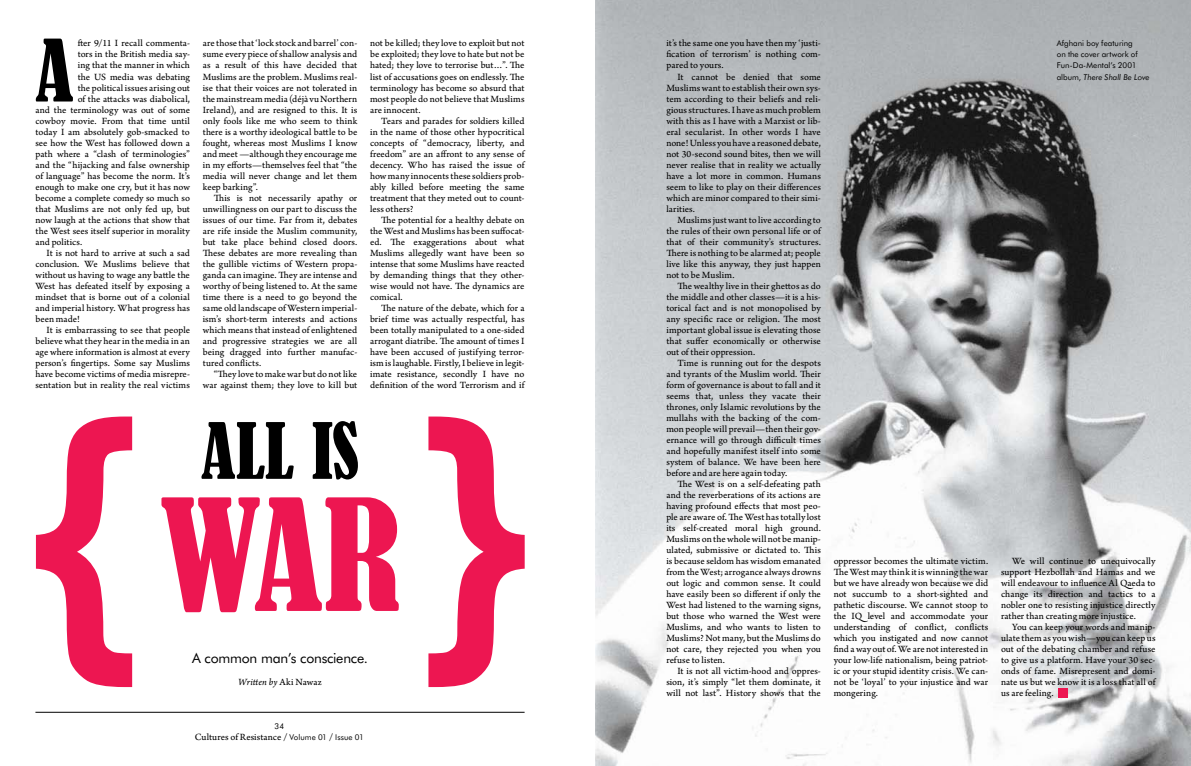
<style>
.page{position:relative;width:1191px;height:766px;background:#fff}
.page>*{position:absolute;margin:0;border:0;box-sizing:border-box;transform-origin:0 0}
.t1{font:condensed 288px "Bernard";color:#ed1651}
.t2{font:condensed 144px "Bernard";color:#ed1651}
.t3{font:condensed 79.8px "Bernard";color:#000}
.t4{font:condensed 72px "Bernard";color:#000}
.t5{font:14px "Futura BT";letter-spacing:-.015em;color:#000}
.t6{font:10px/11px "Arno Pro Sm Text";color:#000;text-align:justify}
.t7{font:10px "Arno Pro Italic Sm Text";letter-spacing:.015em;color:#000}
.t8{font:8px/11px "Futura BT";letter-spacing:.005em;color:#000}
.s1{font-family:"Arno Pro Sm Text"}
.s2{font-family:"Futura BT";font-size:8px}
.s3{font-style:italic}
</style>
<div class="page">
<img style="left:595px;top:0;width:596px;height:765px">
<hr style="left:35px;top:711px;width:489px;height:1px;background:#000">
<div style="left:1058px;top:688px;width:9px;height:9px;background:#ed1651"></div>
<h3 class="t3" style="left:35px;top:24px;width:39px">A</h3>
<p class="t6" style="left:78px;top:38px;width:114px">fter 9/11 I recall commenta-</p>
<p class="t6" style="left:78px;top:49px;width:114px">tors in the British media say-</p>
<p class="t6" style="left:78px;top:60px;width:114px">ing that the manner in which</p>
<p class="t6" style="left:78px;top:71px;width:114px">the US media was debating</p>
<p class="t6" style="left:78px;top:82px;width:114px">the political issues arising out</p>
<p class="t6" style="left:78px;top:93px;width:114px">of the attacks was diabolical,</p>
<p class="t6" style="left:35px;top:104px;width:156px">and the terminology was out of some</p>
<p class="t6" style="left:35px;top:115px;width:156px">cowboy movie. From that time until</p>
<p class="t6" style="left:35px;top:126px;width:156px">today I am absolutely gob-smacked to</p>
<p class="t6" style="left:35px;top:137px;width:156px">see how the West has followed down a</p>
<p class="t6" style="left:35px;top:148px;width:156px">path where a “clash of terminologies”</p>
<p class="t6" style="left:35px;top:159px;width:156px">and the “hijacking and false ownership</p>
<p class="t6" style="left:35px;top:170px;width:156px">of language” has become the norm. It’s</p>
<p class="t6" style="left:35px;top:181px;width:156px">enough to make one cry, but it has now</p>
<p class="t6" style="left:35px;top:192px;width:156px">become a complete comedy so much so</p>
<p class="t6" style="left:35px;top:203px;width:156px">that Muslims are not only fed up, but</p>
<p class="t6" style="left:35px;top:214px;width:156px">now laugh at the actions that show that</p>
<p class="t6" style="left:35px;top:225px;width:156px">the West sees itself superior in morality</p>
<p class="t6" style="left:35px;top:236px;width:48px">and politics.</p>
<p class="t6" style="left:46px;top:247px;width:145px">It is not hard to arrive at such a sad</p>
<p class="t6" style="left:35px;top:258px;width:156px">conclusion. We Muslims believe that</p>
<p class="t6" style="left:35px;top:269px;width:156px">without us having to wage any battle the</p>
<p class="t6" style="left:35px;top:280px;width:156px">West has defeated itself by exposing a</p>
<p class="t6" style="left:35px;top:291px;width:156px">mindset that is borne out of a colonial</p>
<p class="t6" style="left:35px;top:302px;width:156px">and imperial history. What progress has</p>
<p class="t6" style="left:35px;top:313px;width:46px">been made!</p>
<p class="t6" style="left:46px;top:324px;width:145px">It is embarrassing to see that people</p>
<p class="t6" style="left:35px;top:335px;width:156px">believe what they hear in the media in an</p>
<p class="t6" style="left:35px;top:346px;width:156px">age where information is almost at every</p>
<p class="t6" style="left:35px;top:357px;width:156px">person’s fingertips. Some say Muslims</p>
<p class="t6" style="left:35px;top:368px;width:156px">have become victims of media misrepre-</p>
<p class="t6" style="left:35px;top:379px;width:156px">sentation but in reality the real victims</p>
<p class="t6" style="left:203px;top:38px;width:156px">are those that ‘lock stock and barrel’ con&shy;sume every piece of shallow analysis and as a result of this have decided that Muslims are the problem. Muslims real&shy;ise that their voices are not tolerated in the mainstream media (déjà vu Northern Ireland), and are resigned to this. It is only fools like me who seem to think there is a worthy ideological battle to be fought, whereas most Muslims I know and meet —although they encourage me in my efforts—themselves feel that “the media will never change and let them keep barking”.</p>
<p class="t6" style="left:203px;top:192px;width:156px;text-indent:11px">This is not necessarily apathy or unwillingness on our part to discuss the issues of our time. Far from it, debates are rife inside the Muslim community, but take place behind closed doors.<br>These debates are more revealing than the gullible victims of Western propa&shy;ganda can imagine. They are intense and worthy of being listened to. At the same time there is a need to go beyond the same old landscape of Western imperial&shy;ism’s short-term interests and actions which means that instead of enlightened and progressive strategies we are all being dragged into further manufac&shy;tured conflicts.</p>
<p class="t6" style="left:203px;top:368px;width:156px;text-align:right">“They love to make war but do not like war against them; they love to kill but</p>
<p class="t6" style="left:370px;top:38px;width:156px">not be killed; they love to exploit but not be exploited; they love to hate but not be hated; they love to terrorise but…”. The list of accusations goes on endlessly. The terminology has become so absurd that most people do not believe that Muslims are innocent.</p>
<p class="t6" style="left:370px;top:115px;width:156px;text-indent:11px">Tears and parades for soldiers killed in the name of those other hypocritical concepts of “democracy, liberty, and freedom” are an affront to any sense of decency. Who has raised the issue of how many innocents these soldiers prob&shy;ably killed before meeting the same treatment that they meted out to count&shy;less others?</p>
<p class="t6" style="left:370px;top:214px;width:156px;text-indent:11px">The potential for a healthy debate on the West and Muslims has been suffocat&shy;ed. The exaggerations about what Muslims allegedly want have been so intense that some Muslims have reacted by demanding things that they other&shy;wise would not have. The dynamics are comical.</p>
<p class="t6" style="left:370px;top:302px;width:156px;text-indent:11px">The nature of the debate, which for a brief time was actually respectful, has been totally manipulated to a one-sided arrogant diatribe. The amount of times I have been accused of justifying terror&shy;ism is laughable. Firstly, I believe in legit&shy;imate resistance, secondly I have no definition of the word Terrorism and if</p>
<h1 class="t1" style="left:27px;top:369px;width:114px">{</h1>
<h3 class="t4" style="left:201px;top:409px;width:135px">ALL IS</h3>
<h2 class="t2" style="left:159px;top:471px;width:169px">WAR</h2>
<h3 class="t5" style="left:192px;top:649px;width:177px">A common man’s conscience.</h3>
<p class="t7" style="left:238px;top:676px;width:85px">Written by <span class="s1">Aki Nawaz</span></p>
<p class="t8" style="left:274px;top:720px;width:11px">34</p>
<p class="t6" style="left:195px;top:731px;width:170px">Cultures of Resistance / <span class="s2">Volume 01</span> / <span class="s2">Issue 01</span></p>
<p class="t6" style="left:666px;top:38px;width:156px">it’s the same one you have then my ‘justi&shy;fication of terrorism’ is nothing com&shy;pared to yours.</p>
<p class="t6" style="left:666px;top:71px;width:156px;text-indent:11px">It cannot be denied that some Muslims want to establish their own sys&shy;tem according to their beliefs and reli&shy;gious structures. I have as much problem with this as I have with a Marxist or lib&shy;eral secularist. In other words I have none! Unless you have a reasoned debate, not 30-second sound bites, then we will never realise that in reality we actually have a lot more in common. Humans seem to like to play on their differences which are minor compared to their simi&shy;larities.</p>
<p class="t6" style="left:666px;top:214px;width:156px;text-indent:11px">Muslims just want to live according to the rules of their own personal life or of that of their community’s structures.<br>There is nothing to be alarmed at; people live like this anyway, they just happen not to be Muslim.</p>
<p class="t6" style="left:666px;top:280px;width:156px;text-indent:11px">The wealthy live in their ghettos as do the middle and other classes—it is a his&shy;torical fact and is not monopolised by any specific race or religion. The most important global issue is elevating those that suffer economically or otherwise out of their oppression.</p>
<p class="t6" style="left:666px;top:357px;width:156px;text-indent:11px">Time is running out for the despots and tyrants of the Muslim world. Their form of governance is about to fall and it seems that, unless they vacate their thrones, only Islamic revolutions by the mullahs with the backing of the com&shy;mon people will prevail—then their gov&shy;ernance will go through difficult times and hopefully manifest itself into some system of balance. We have been here before and are here again today.</p>
<p class="t6" style="left:666px;top:478px;width:156px;text-indent:11px">The West is on a self-defeating path and the reverberations of its actions are having profound effects that most peo&shy;ple are aware of. The West has totally lost its self-created moral high ground.<br>Muslims on the whole will not be manip&shy;ulated, submissive or dictated to. This is because seldom has wisdom emanated from the West; arrogance always drowns out logic and common sense. It could have easily been so different if only the West had listened to the warning signs, but those who warned the West were Muslims, and who wants to listen to Muslims? Not many, but the Muslims do not care, they rejected you when you refuse to listen.</p>
<p class="t6" style="left:666px;top:665px;width:156px;text-indent:11px">It is not all victim-hood and oppres&shy;sion, it’s simply “let them dominate, it will not last”. History shows that the</p>
<p class="t8" style="left:1056px;top:38px;width:94px">Afghani boy featuring<br>on the cover artwork of<br>Fun-Da-Mental’s 2001 album, <span class="s3">There Shall Be Love</span></p>
<p class="t6" style="left:833px;top:555px;width:156px">oppressor becomes the ultimate victim.<br>The West may think it is winning the war but we have already won because we did not succumb to a short-sighted and pathetic discourse. We cannot stoop to the IQlevel and accommodate your understanding of conflict, conflicts which you instigated and now cannot find a way out of. We are not interested in your low-life nationalism, being patriot&shy;ic or your stupid identity crisis. We can&shy;not be ‘loyal’ to your injustice and war mongering.</p>
<p class="t6" style="left:1001px;top:555px;width:156px;text-indent:11px">We will continue to unequivocally support Hezbollah and Hamas and we will endeavour to influence Al Qaeda to change its direction and tactics to a nobler one to resisting injustice directly rather than creating more injustice.</p>
<p class="t6" style="left:1001px;top:621px;width:156px;text-indent:11px">You can keep your words and manip&shy;ulate them as you wish—you can keep us out of the debating chamber and refuse to give us a platform. Have your 30 sec&shy;onds of fame. Misrepresent and domi&shy;nate us but we know it is a loss that all of us are feeling.</p>
</div>
